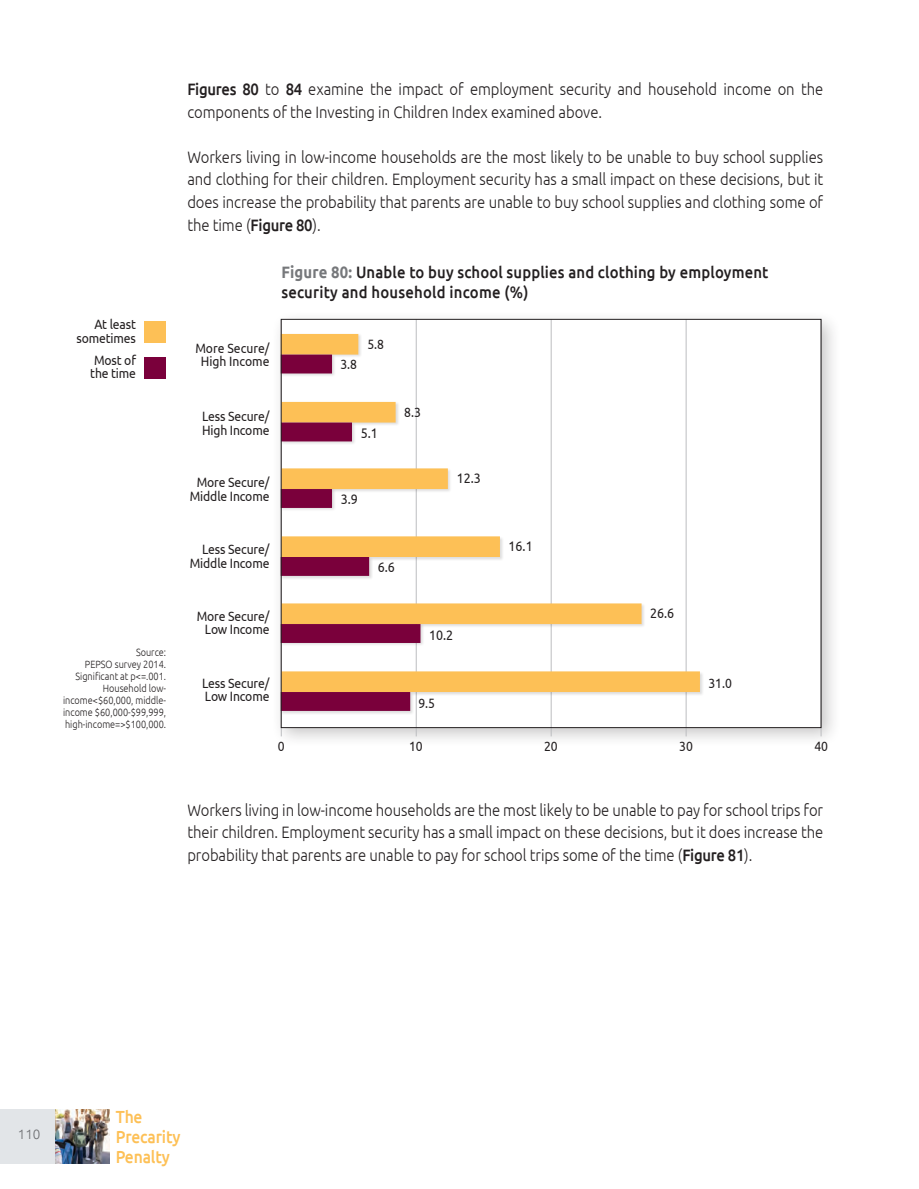
<style>
.page{position:relative;width:919px;height:1189px;background:#fff}
.page>*{position:absolute;margin:0;border:0;box-sizing:border-box;transform-origin:0 0}
.t1{font:500 17.55px "Ubuntu";letter-spacing:-.01em;color:#fdc056;scale:.89 1}
.t2{font:300 16.5px/22.5px "Ubuntu";letter-spacing:-.005em;color:#231f20;text-align:justify;scale:.9 1}
.t3{font:500 16.5px/19.5px "Ubuntu";letter-spacing:.01em;color:#231f20;scale:.9 1}
.t4{font:13.8px "Ubuntu";color:#231f20;scale:.9 1}
.t5{font:13.5px/13.5px "Ubuntu";letter-spacing:-.01em;color:#231f20;text-align:center;scale:.9 1}
.t6{font:300 13.5px "Ubuntu";color:#6c6d70}
.t7{font:300 10.5px/12px "Ubuntu";color:#231f20;text-align:right;scale:.87 1}
.s1{font-weight:500}
.s2{font-weight:700;color:#76787b}
</style>
<div class="page">
<div style="left:0;top:1108px;width:56px;height:55px;background:#dfe2e5"></div>
<div style="left:270px;top:309px;width:571px;height:439px;background:#231f20;opacity:.25"></div>
<div style="left:280px;top:319px;width:541px;height:409px;background:#fff"></div>
<hr style="left:281px;top:319px;width:1px;height:417px;background:#bcbdc0">
<hr style="left:416px;top:319px;width:1px;height:417px;background:#bcbdc0">
<hr style="left:550px;top:319px;width:1px;height:417px;background:#bcbdc0">
<hr style="left:685px;top:319px;width:1px;height:417px;background:#bcbdc0">
<hr style="left:820px;top:319px;width:1px;height:417px;background:#bcbdc0">
<div style="left:280px;top:602px;width:424px;height:94px;background:#231f20;opacity:.15"></div>
<div style="left:280px;top:468px;width:224px;height:93px;background:#231f20;opacity:.15"></div>
<div style="left:280px;top:333px;width:119px;height:94px;background:#231f20;opacity:.15"></div>
<div style="left:280px;top:488px;width:93px;height:92px;background:#e8e8e8"></div>
<svg style="left:280px;top:468px;width:219px;height:108px"></svg>
<div style="left:280px;top:354px;width:76px;height:92px;background:#231f20;opacity:.15"></div>
<svg style="left:283px;top:334px;width:112px;height:107px"></svg>
<div style="left:280px;top:623px;width:144px;height:92px;background:#231f20;opacity:.15"></div>
<svg style="left:283px;top:603px;width:416px;height:108px"></svg>
<div style="left:144px;top:321px;width:22px;height:21px;background:#fdc056"></div>
<div style="left:144px;top:357px;width:22px;height:21px;background:#7a003b"></div>
<img style="left:56px;top:1109px;width:54px;height:54px">
<p class="t5" style="left:94px;top:317px;width:48px">At least</p>
<p class="t5" style="left:76px;top:331px;width:68px">sometimes</p>
<p class="t5" style="left:94px;top:353px;width:48px">Most of</p>
<p class="t5" style="left:90px;top:366px;width:52px">the time</p>
<p class="t7" style="left:136px;top:646px;width:36px">Source:</p>
<p class="t7" style="left:63px;top:658px;width:120px">PEPSO survey 2014.<br>Significant at p&lt;=.001.<br>Household low&shy;income&lt;$60,000, middle&shy;income $60,000-$99,999, high-income=&gt;$100,000.</p>
<p class="t2" style="left:187px;top:78px;width:707px"><span class="s1">Figures 80</span> to <span class="s1">84</span> examine the impact of employment security and household income on the components of the Investing in Children Index examined above.</p>
<p class="t2" style="left:187px;top:145px;width:707px">Workers living in low-income households are the most likely to be unable to buy school supplies and clothing for their children. Employment security has a small impact on these decisions, but it does increase the probability that parents are unable to buy school supplies and clothing some of the time (<span class="s1">Figure 80</span>).</p>
<p class="t3" style="left:281px;top:262px;width:542px"><span class="s2">Figure 80:</span> Unable to buy school supplies and clothing by employment security and household income (%)</p>
<p class="t5" style="left:195px;top:341px;width:84px">More Secure/</p>
<p class="t5" style="left:201px;top:354px;width:78px">High Income</p>
<p class="t5" style="left:340px;top:357px;width:20px">3.8</p>
<p class="t5" style="left:367px;top:337px;width:20px">5.8</p>
<p class="t5" style="left:202px;top:409px;width:76px">Less Secure/</p>
<p class="t5" style="left:202px;top:423px;width:76px">High Income</p>
<p class="t5" style="left:190px;top:475px;width:90px">More Secure/<br>Middle Income</p>
<p class="t4" style="left:360px;top:424px;width:21px">5.1</p>
<p class="t4" style="left:340px;top:491px;width:21px">3.9</p>
<p class="t5" style="left:404px;top:405px;width:20px">8.3</p>
<p class="t4" style="left:456px;top:470px;width:28px">12.3</p>
<p class="t5" style="left:190px;top:542px;width:90px;text-align:right">Less Secure/<br>Middle Income</p>
<p class="t4" style="left:377px;top:559px;width:21px">6.6</p>
<p class="t4" style="left:508px;top:537px;width:28px">16.1</p>
<p class="t5" style="left:197px;top:609px;width:82px">More Secure/</p>
<p class="t5" style="left:205px;top:622px;width:73px">Low Income</p>
<p class="t4" style="left:429px;top:627px;width:28px">10.2</p>
<p class="t4" style="left:650px;top:605px;width:28px">26.6</p>
<p class="t5" style="left:202px;top:676px;width:76px">Less Secure/</p>
<p class="t5" style="left:205px;top:689px;width:73px">Low Income</p>
<p class="t5" style="left:418px;top:695px;width:20px">9.5</p>
<p class="t5" style="left:708px;top:675px;width:28px">31.0</p>
<p class="t5" style="left:277px;top:739px;width:9px">0</p>
<p class="t5" style="left:409px;top:739px;width:17px">10</p>
<p class="t5" style="left:544px;top:739px;width:17px">20</p>
<p class="t5" style="left:679px;top:739px;width:17px">30</p>
<p class="t5" style="left:814px;top:739px;width:17px">40</p>
<p class="t2" style="left:187px;top:798px;width:707px">Workers living in low-income households are the most likely to be unable to pay for school trips for their children. Employment security has a small impact on these decisions, but it does increase the probability that parents are unable to pay for school trips some of the time (<span class="s1">Figure 81</span>).</p>
<p class="t6" style="left:18px;top:1125px;width:24px">110</p>
<p class="t1" style="left:116px;top:1105px;width:32px">The</p>
<p class="t1" style="left:116px;top:1125px;width:74px">Precarity</p>
<p class="t1" style="left:116px;top:1145px;width:62px">Penalty</p>
</div>
